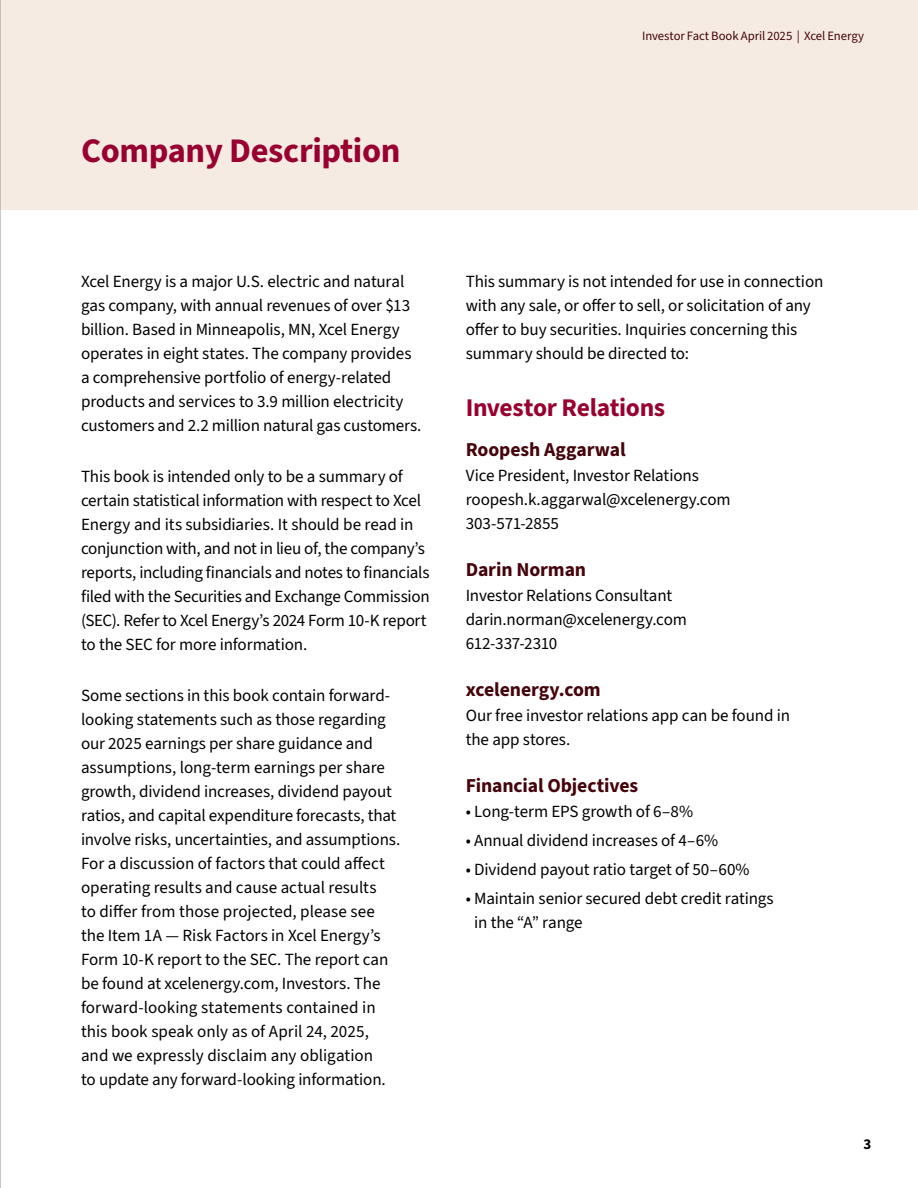
<style>
.page{position:relative;width:918px;height:1188px;background:#fff}
.page>*{position:absolute;margin:0;border:0;box-sizing:border-box;transform-origin:0 0}
.Territory_Source_Sans{font:700 34.5px "Source Sans 3";letter-spacing:-.01em;color:#980030}
.Intro_Subhead{font:700 25.5px "Source Sans 3";letter-spacing:-.015em;color:#980030}
.Intro_Contact_Names_2{font:700 19.65px "Source Sans 3";letter-spacing:-.005em;color:#45030a}
.Intro_Body_Copy_Lg{font:17.1px/24px "Source Sans 3";letter-spacing:-.01em;color:#000}
.Intro_Contact_Info_2{font:17.1px/24px "Source Sans 3";letter-spacing:-.01em;color:#000}
.Intro_Body_Bullets_2{font:17.1px/24px "Source Sans 3";letter-spacing:-.01em;color:#000}
.t1{font:700 15px "Source Sans 3";color:#000}
.Page_Top_Dark_Brown{font:12.75px "Source Sans 3";letter-spacing:-.01em;color:#45030a}
</style>
<div class="page">
<div style="left:0;top:0;width:918px;height:209px;background:#f5ebe3"></div>
<hr style="left:0;top:0;width:1px;height:1188px;background:#939598">
<p class="Territory_Source_Sans" style="left:81px;top:128px;width:321px">Company Description</p>
<p class="Page_Top_Dark_Brown" style="left:642px;top:28px;width:223px">Investor Fact Book April 2025 | Xcel Energy</p>
<p class="Intro_Body_Copy_Lg" style="left:81px;top:269px;width:340px">Xcel Energy is a major U.S. electric and natural gas company, with annual revenues of over $13 billion. Based in Minneapolis, MN, Xcel Energy operates in eight states. The company provides a comprehensive portfolio of energy-related products and services to 3.9 million electricity customers and 2.2 million natural gas customers.</p>
<p class="Intro_Body_Copy_Lg" style="left:81px;top:464px;width:350px">This book is intended only to be a summary of certain statistical information with respect to Xcel Energy and its subsidiaries. It should be read in conjunction with, and not in lieu of, the company’s reports, including financials and notes to financials filed with the Securities and Exchange Commission (SEC). Refer to Xcel Energy’s 2024 Form 10-K report to the SEC for more information.</p>
<p class="Intro_Body_Copy_Lg" style="left:81px;top:683px;width:319px">Some sections in this book contain forward&shy;looking statements such as those regarding our 2025 earnings per share guidance and assumptions, long-term earnings per share growth, dividend increases, dividend payout ratios, and capital expenditure forecasts, that involve risks, uncertainties, and assumptions.<br>For a discussion of factors that could affect operating results and cause actual results<br>to differ from those projected, please see the Item 1A — Risk Factors in Xcel Energy’s Form 10-K report to the SEC. The report can be found at xcelenergy.com, Investors. The forward-looking statements contained in this book speak only as of April 24, 2025, and we expressly disclaim any obligation<br>to update any forward-looking information.</p>
<p class="Intro_Body_Copy_Lg" style="left:466px;top:269px;width:359px">This summary is not intended for use in connection with any sale, or offer to sell, or solicitation of any offer to buy securities. Inquiries concerning this summary should be directed to:</p>
<p class="Intro_Subhead" style="left:466px;top:391px;width:201px">Investor Relations</p>
<p class="Intro_Contact_Names_2" style="left:466px;top:437px;width:161px">Roopesh Aggarwal</p>
<p class="Intro_Contact_Info_2" style="left:466px;top:464px;width:266px">Vice President, Investor Relations roopesh.k.aggarwal@xcelenergy.com<br>303-571-2855</p>
<p class="Intro_Contact_Names_2" style="left:466px;top:557px;width:122px">Darin Norman</p>
<p class="Intro_Contact_Info_2" style="left:466px;top:583px;width:223px">Investor Relations Consultant darin.norman@xcelenergy.com<br>612-337-2310</p>
<p class="Intro_Contact_Names_2" style="left:466px;top:677px;width:137px">xcelenergy.com</p>
<p class="Intro_Contact_Info_2" style="left:466px;top:703px;width:326px">Our free investor relations app can be found in the app stores.</p>
<p class="Intro_Contact_Names_2" style="left:466px;top:773px;width:174px">Financial Objectives</p>
<p class="Intro_Body_Bullets_2" style="left:466px;top:799px;width:229px">• Long-term EPS growth of 6–8%</p>
<p class="Intro_Body_Bullets_2" style="left:466px;top:828px;width:254px">• Annual dividend increases of 4–6%</p>
<p class="Intro_Body_Bullets_2" style="left:466px;top:858px;width:285px">• Dividend payout ratio target of 50–60%</p>
<p class="Intro_Body_Bullets_2" style="left:474px;top:887px;width:301px;text-indent:-8px">• Maintain senior secured debt credit ratings in the “A” range</p>
<p class="t1" style="left:863px;top:1134px;width:9px">3</p>
</div>
